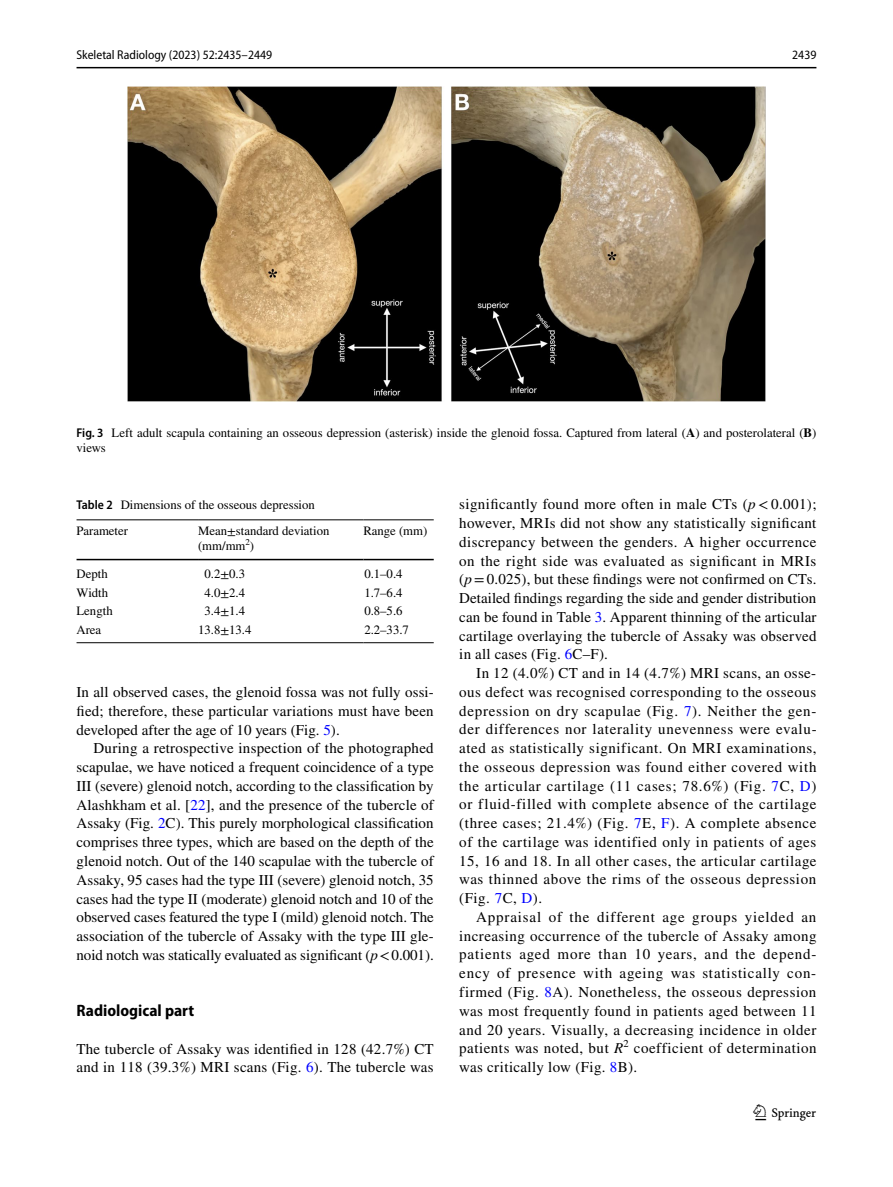
<style>
.page{position:relative;width:893px;height:1187px;background:#fff}
.page>*{position:absolute;margin:0;border:0;box-sizing:border-box;transform-origin:0 0}
.t1{font:22.5px "Springnew Regular 3";color:#000}
.t2{font:700 semi-condensed 16.5px "Myriad Pro";color:#000}
.t3{font:15px/18.8px "STIX";letter-spacing:.015em;color:#000;text-align:justify}
.t4{font:12.75px/15px "STIX";color:#000}
.t5{font:semi-condensed 12.75px "Myriad Pro";color:#000}
.s1{font-family:"Myriad Pro";font-weight:600;font-stretch:semi-condensed}
.s2{font-weight:700}
.s3{color:#00f}
.s4{font-style:italic}
</style>
<div class="page">
<hr style="left:77px;top:67px;width:739px;height:1px;background:#000">
<img style="left:128px;top:87px;width:637px;height:314px">
<hr style="left:77px;top:519px;width:121px;height:1px;background:#000">
<hr style="left:77px;top:558px;width:121px;height:2px;background:#000">
<hr style="left:198px;top:519px;width:165px;height:1px;background:#000">
<hr style="left:198px;top:558px;width:165px;height:2px;background:#000">
<hr style="left:363px;top:519px;width:71px;height:1px;background:#000">
<hr style="left:363px;top:558px;width:71px;height:2px;background:#000">
<hr style="left:77px;top:642px;width:121px;height:1px;background:#000">
<hr style="left:198px;top:642px;width:165px;height:1px;background:#000">
<hr style="left:363px;top:642px;width:71px;height:1px;background:#000">
<p class="t5" style="left:77px;top:48px;width:197px">Skeletal Radiology (2023) 52:2435–2449</p>
<p class="t5" style="left:792px;top:48px;width:26px">2439</p>
<p class="t4" style="left:77px;top:426px;width:741px"><span class="s1">Fig. 3</span> Left adult scapula containing an osseous depression (asterisk) inside the glenoid fossa. Captured from lateral (<span class="s2">A</span>) and posterolateral (<span class="s2">B</span>) views</p>
<p class="t4" style="left:77px;top:493px;width:240px;line-height:25.5px"><span class="s1">Table 2</span> Dimensions of the osseous depression<br>Parameter</p>
<p class="t4" style="left:198px;top:524px;width:133px">Mean±standard deviation (mm/mm<sup>2</sup>)</p>
<p class="t4" style="left:363px;top:524px;width:65px">Range (mm)</p>
<p class="t4" style="left:77px;top:567px;width:33px">Depth</p>
<p class="t4" style="left:205px;top:567px;width:42px">0.2±0.3</p>
<p class="t4" style="left:364px;top:567px;width:40px">0.1–0.4</p>
<p class="t4" style="left:77px;top:585px;width:33px">Width</p>
<p class="t4" style="left:205px;top:585px;width:42px">4.0±2.4</p>
<p class="t4" style="left:364px;top:585px;width:40px">1.7–6.4</p>
<p class="t4" style="left:77px;top:604px;width:38px">Length</p>
<p class="t4" style="left:205px;top:604px;width:42px">3.4±1.4</p>
<p class="t4" style="left:364px;top:604px;width:40px">0.8–5.6</p>
<p class="t4" style="left:77px;top:623px;width:26px">Area</p>
<p class="t4" style="left:198px;top:623px;width:55px">13.8±13.4</p>
<p class="t4" style="left:364px;top:623px;width:46px">2.2–33.7</p>
<p class="t3" style="left:77px;top:683px;width:359px">In all observed cases, the glenoid fossa was not fully ossi&shy;fied; therefore, these particular variations must have been developed after the age of 10 years (Fig. <span class="s3">5</span>).</p>
<p class="t3" style="left:77px;top:740px;width:359px;text-indent:17px">During a retrospective inspection of the photographed scapulae, we have noticed a frequent coincidence of a type III (severe) glenoid notch, according to the classification by Alashkham et al. [<span class="s3">22</span>], and the presence of the tubercle of Assaky (Fig. <span class="s3">2</span>C). This purely morphological classification comprises three types, which are based on the depth of the glenoid notch. Out of the 140 scapulae with the tubercle of Assaky, 95 cases had the type III (severe) glenoid notch, 35 cases had the type II (moderate) glenoid notch and 10 of the observed cases featured the type I (mild) glenoid notch. The association of the tubercle of Assaky with the type III gle&shy;noid notch was statically evaluated as significant (<span class="s4">p</span>&lt;0.001).</p>
<p class="t2" style="left:77px;top:1001px;width:119px">Radiological part</p>
<p class="t3" style="left:77px;top:1040px;width:359px">The tubercle of Assaky was identified in 128 (42.7%) CT and in 118 (39.3%) MRI scans (Fig. <span class="s3">6</span>). The tubercle was</p>
<p class="t3" style="left:459px;top:496px;width:359px">significantly found more often in male CTs (<span class="s4">p</span>&lt; 0.001); however, MRIs did not show any statistically significant discrepancy between the genders. A higher occurrence on the right side was evaluated as significant in MRIs (<span class="s4">p</span>=0.025), but these findings were not confirmed on CTs.<br>Detailed findings regarding the side and gender distribution can be found in Table <span class="s3">3</span>. Apparent thinning of the articular cartilage overlaying the tubercle of Assaky was observed in all cases (Fig. <span class="s3">6</span>C–F).</p>
<p class="t3" style="left:459px;top:664px;width:359px;text-indent:17px">In 12 (4.0%) CT and in 14 (4.7%) MRI scans, an osse&shy;ous defect was recognised corresponding to the osseous depression on dry scapulae (Fig. <span class="s3">7</span>). Neither the gen&shy;der differences nor laterality unevenness were evalu&shy;ated as statistically significant. On MRI examinations, the osseous depression was found either covered with the articular cartilage (11 cases; 78.6%) (Fig. <span class="s3">7</span>C, <span class="s3">D</span>) or fluid-filled with complete absence of the cartilage (three cases; 21.4%) (Fig. <span class="s3">7</span>E, <span class="s3">F</span>). A complete absence of the cartilage was identified only in patients of ages 15, 16 and 18. In all other cases, the articular cartilage was thinned above the rims of the osseous depression (Fig. <span class="s3">7</span>C, <span class="s3">D</span>).</p>
<p class="t3" style="left:459px;top:908px;width:359px;text-indent:17px">Appraisal of the different age groups yielded an increasing occurrence of the tubercle of Assaky among patients aged more than 10 years, and the depend&shy;ency of presence with ageing was statistically con&shy;firmed (Fig. <span class="s3">8</span>A). Nonetheless, the osseous depression was most frequently found in patients aged between 11 and 20 years. Visually, a decreasing incidence in older patients was noted, but <span class="s4">R</span><sup>2</sup> coefficient of determination was critically low (Fig. <span class="s3">8</span>B).</p>
<h1 class="t1" style="left:755px;top:1104px;width:62px">1 3</h1>
</div>
